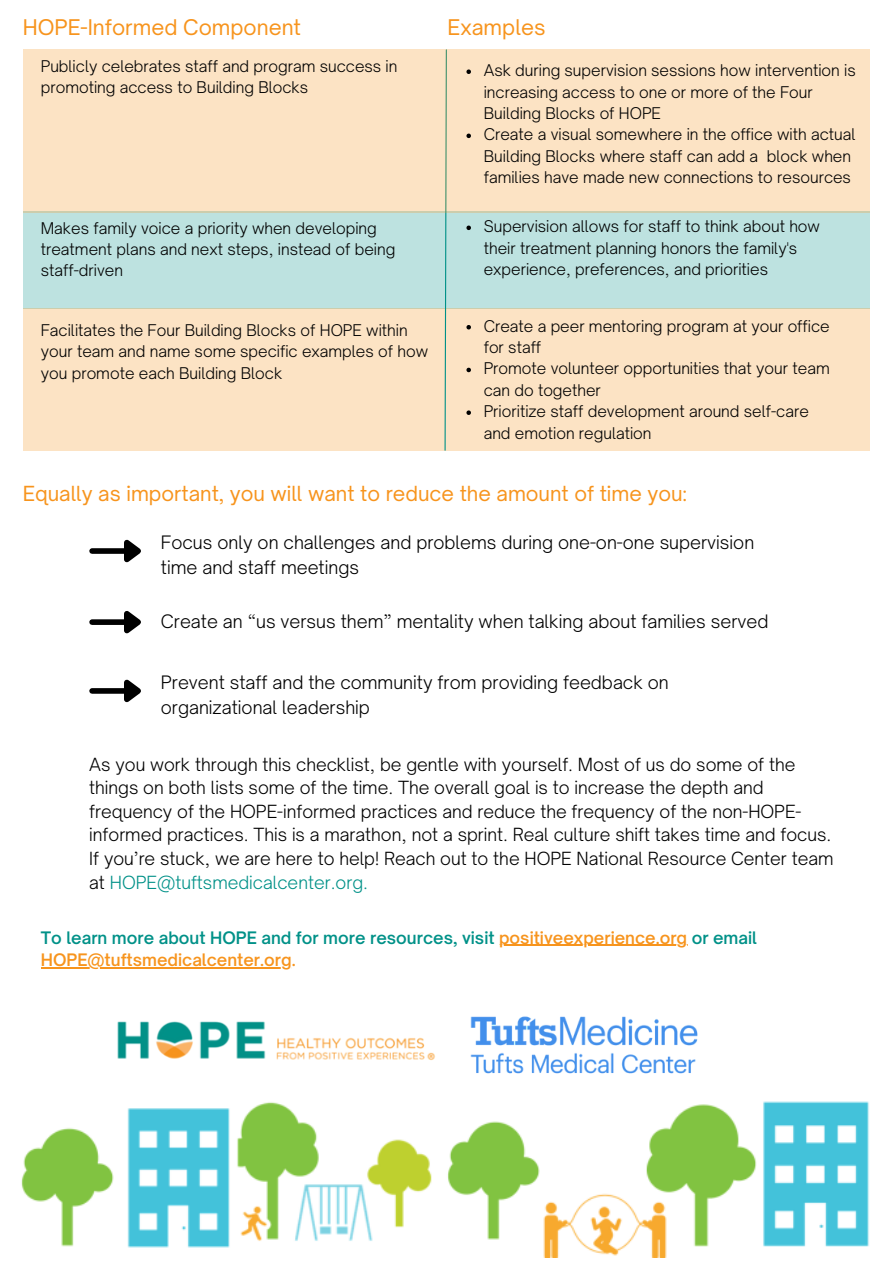
<style>
.page{position:relative;width:893px;height:1264px;background:#fff}
.page>*{position:absolute;margin:0;border:0;box-sizing:border-box;transform-origin:0 0}
.t1{font:20.7px "Open Sauce One";color:#f7941d}
.t2{font:19.95px "Open Sauce One";color:#f7941d}
.t3{font:300 17.7px/24.8px "Open Sauce One";color:#000}
.t4{font:300 17.4px/23.5px "Open Sauce One";color:#000}
.t5{font:600 16.5px/22.5px "Open Sauce One";color:#009188}
.t6{font:300 15.45px/21.3px "Open Sauce One";color:#000}
.s1{color:#009188}
.s2{color:#f7941d}
</style>
<div class="page">
<img style="left:21px;top:1101px;width:848px;height:155px">
<div style="left:23px;top:211px;width:846px;height:97px;background:#bde2e0"></div>
<div style="left:23px;top:308px;width:846px;height:143px;background:#fce3c4"></div>
<svg style="left:444px;top:212px;width:3px;height:239px"></svg>
<div style="left:23px;top:49px;width:846px;height:163px;background:#fce3c4"></div>
<div style="left:92px;top:548px;width:32px;height:6px;background:#000"></div>
<svg style="left:119px;top:539px;width:22px;height:24px"></svg>
<div style="left:92px;top:619px;width:32px;height:6px;background:#000"></div>
<svg style="left:119px;top:611px;width:22px;height:23px"></svg>
<div style="left:92px;top:688px;width:32px;height:5px;background:#000"></div>
<svg style="left:119px;top:679px;width:22px;height:24px"></svg>
<img style="left:109px;top:968px;width:337px;height:235px">
<img style="left:470px;top:1016px;width:228px;height:58px">
<svg style="left:466px;top:69px;width:5px;height:5px"></svg>
<svg style="left:466px;top:134px;width:5px;height:4px"></svg>
<svg style="left:466px;top:225px;width:5px;height:5px"></svg>
<svg style="left:466px;top:325px;width:5px;height:4px"></svg>
<svg style="left:466px;top:368px;width:5px;height:4px"></svg>
<svg style="left:466px;top:410px;width:5px;height:5px"></svg>
<hr style="left:499px;top:944px;width:188px;height:1px;background:#f7941d">
<hr style="left:41px;top:967px;width:251px;height:1px;background:#f7941d">
<p class="t1" style="left:23px;top:14px;width:280px">HOPE-Informed Component</p>
<p class="t1" style="left:447px;top:14px;width:99px">Examples</p>
<p class="t6" style="left:41px;top:55px;width:358px">Publicly celebrates staff and program success in promoting access to Building Blocks</p>
<p class="t6" style="left:483px;top:60px;width:373px">Ask during supervision sessions how intervention is increasing access to one or more of the Four<br>Building Blocks of HOPE</p>
<p class="t6" style="left:483px;top:124px;width:373px">Create a visual somewhere in the office with actual<br>Building Blocks where staff can add a block when families have made new connections to resources</p>
<p class="t6" style="left:41px;top:217px;width:356px">Makes family voice a priority when developing treatment plans and next steps, instead of being staff-driven</p>
<p class="t6" style="left:483px;top:216px;width:338px">Supervision allows for staff to think about how their treatment planning honors the family's experience, preferences, and priorities</p>
<p class="t6" style="left:41px;top:319px;width:389px">Facilitates the Four Building Blocks of HOPE within your team and name some specific examples of how you promote each Building Block</p>
<p class="t6" style="left:483px;top:315px;width:347px">Create a peer mentoring program at your office for staff</p>
<p class="t6" style="left:483px;top:358px;width:347px">Promote volunteer opportunities that your team can do together</p>
<p class="t6" style="left:483px;top:400px;width:326px">Prioritize staff development around self-care and emotion regulation</p>
<p class="t2" style="left:23px;top:481px;width:665px">Equally as important, you will want to reduce the amount of time you:</p>
<p class="t3" style="left:161px;top:529px;width:594px">Focus only on challenges and problems during one-on-one supervision time and staff meetings</p>
<p class="t3" style="left:161px;top:609px;width:609px">Create an “us versus them” mentality when talking about families served</p>
<p class="t3" style="left:161px;top:669px;width:509px">Prevent staff and the community from providing feedback on organizational leadership</p>
<p class="t4" style="left:89px;top:752px;width:745px">As you work through this checklist, be gentle with yourself. Most of us do some of the things on both lists some of the time. The overall goal is to increase the depth and frequency of the HOPE-informed practices and reduce the frequency of the non-HOPE&shy;informed practices. This is a marathon, not a sprint. Real culture shift takes time and focus.<br>If you’re stuck, we are here to help! Reach out to the HOPE National Resource Center team at <span class="s1">HOPE@tuftsmedicalcenter.org.</span></p>
<p class="t5" style="left:41px;top:926px;width:717px">To learn more about HOPE and for more resources, visit <span class="s2">positiveexperience.org</span> or email<br><span class="s2">HOPE@tuftsmedicalcenter.org.</span></p>
</div>
